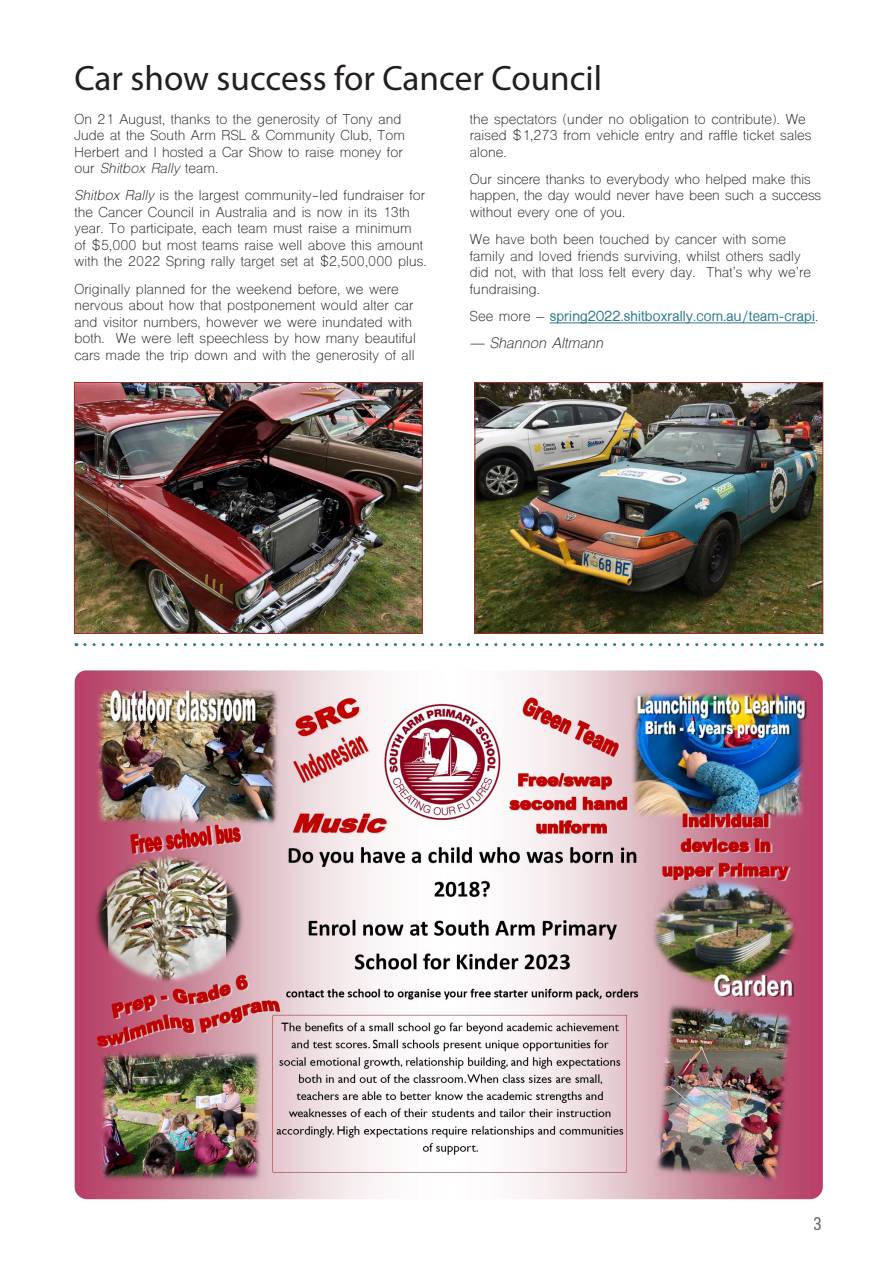
<style>
.page{position:relative;width:893px;height:1263px;background:#fff}
.page>*{position:absolute;margin:0;border:0;box-sizing:border-box;transform-origin:0 0}
.Heading{font:35.25px "Myriad Pro";color:#231f20}
.t1{font:18px "Roboto Condensed";color:#231f20}
.Byline{font:italic 14.25px "Shree Dev 0714";color:#231f20}
.Paragraph{font:13.5px/16.5px "Shree Dev 0714";letter-spacing:.01em;color:#231f20}
.Paragraph-2{font:700 13.5px "Shree Dev 0714";letter-spacing:.01em;color:#2c788c}
.s1{font-style:italic}
.s2{font-weight:400;color:#231f20}
</style>
<div class="page">
<img style="left:74px;top:670px;width:749px;height:529px">
<hr style="left:550px;top:323px;width:265px;height:1px;background:#2c788c">
<img style="left:477px;top:384px;width:344px;height:248px">
<div style="left:475px;top:382px;width:348px;height:252px;border:1px solid #9d2d2e"></div>
<img style="left:76px;top:384px;width:344px;height:248px">
<div style="left:74px;top:382px;width:348px;height:252px;border:1px solid #9d2d2e"></div>
<svg style="left:85px;top:643px;width:737px;height:3px"></svg>
<p class="Heading" style="left:74px;top:57px;width:529px">Car show success for Cancer Council</p>
<p class="Paragraph" style="left:74px;top:112px;width:332px">On 21 August, thanks to the generosity of Tony and Jude at the South Arm RSL &amp; Community Club, Tom Herbert and I hosted a Car Show to raise money for our <span class="s1">Shitbox Rally</span> team.</p>
<p class="Paragraph" style="left:74px;top:189px;width:354px"><span class="s1">Shitbox Rally</span> is the largest community-led fundraiser for the Cancer Council in Australia and is now in its 13th year. To participate, each team must raise a minimum<br>of $5,000 but most teams raise well above this amount with the 2022 Spring rally target set at $2,500,000 plus.</p>
<p class="Paragraph" style="left:74px;top:282px;width:343px">Originally planned for the weekend before, we were nervous about how that postponement would alter car and visitor numbers, however we were inundated with both. We were left speechless by how many beautiful cars made the trip down and with the generosity of all</p>
<p class="Paragraph" style="left:470px;top:112px;width:343px">the spectators (under no obligation to contribute). We raised $1,273 from vehicle entry and raffle ticket sales alone.</p>
<p class="Paragraph" style="left:470px;top:172px;width:353px">Our sincere thanks to everybody who helped make this happen, the day would never have been such a success without every one of you.</p>
<p class="Paragraph" style="left:470px;top:232px;width:343px">We have both been touched by cancer with some family and loved friends surviving, whilst others sadly did not, with that loss felt every day. That’s why we’re fundraising.</p>
<p class="Paragraph-2" style="left:470px;top:308px;width:350px"><span class="s2">See more –</span> spring2022.shitboxrally.com.au/team-crapi<span class="s2">.</span></p>
<p class="Byline" style="left:470px;top:335px;width:135px">— Shannon Altmann</p>
<h2 class="t1" style="left:814px;top:1211px;width:10px">3</h2>
</div>
